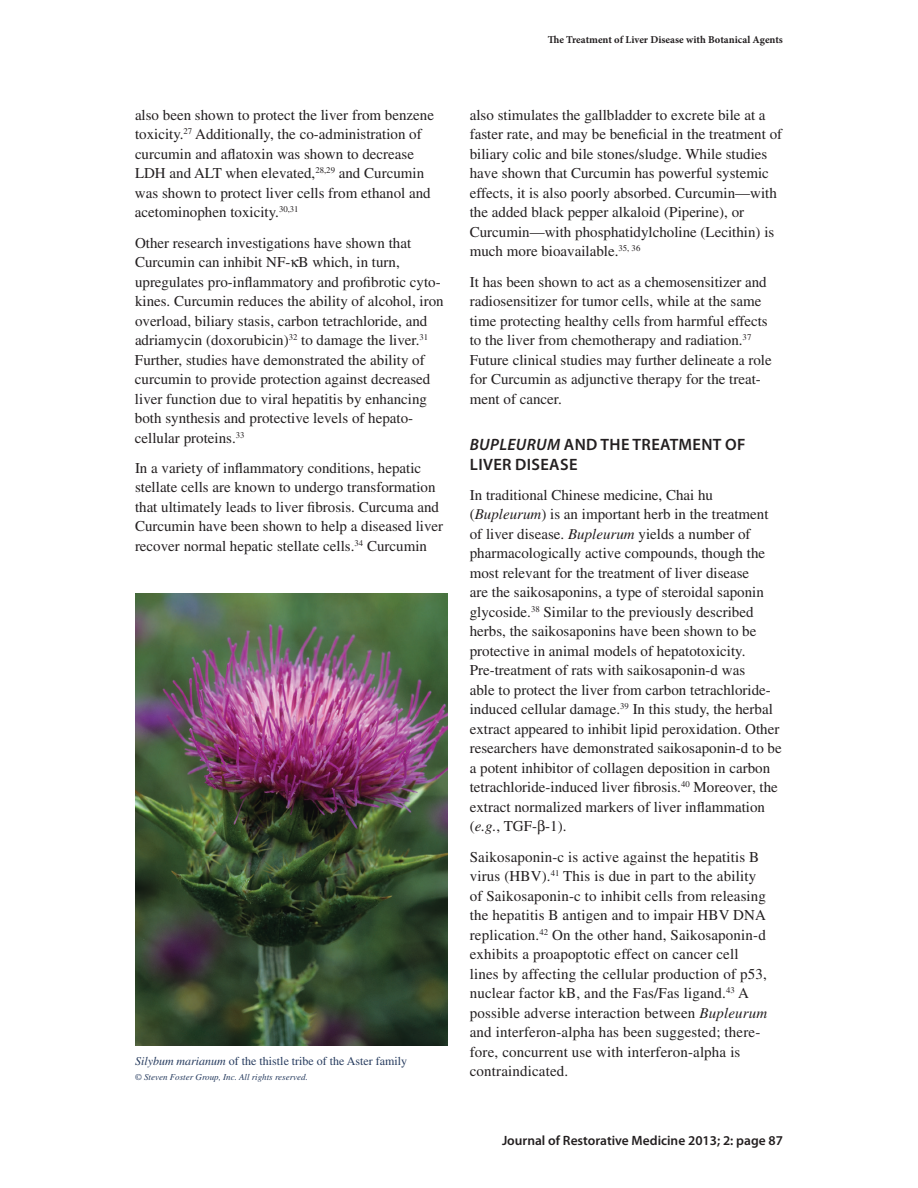
<style>
.page{position:relative;width:918px;height:1188px;background:#fff}
.page>*{position:absolute;margin:0;border:0;box-sizing:border-box;transform-origin:0 0}
.t1{font:600 16.5px "Myriad Pro";letter-spacing:.02em;color:#231f20}
.t2{font:15px/19.5px "Times";color:#231f20}
.t3{font:600 13.5px "Myriad Pro";color:#231f20}
.t4{font:12px "Times";color:#263b5e}
.t5{font:700 10.5px "Minion Pro";color:#231f20}
.t6{font:italic 9px "Times";color:#263b5e}
.s1{font-style:italic}
.s2{font-style:normal}
</style>
<div class="page">
<img style="left:135px;top:594px;width:312px;height:452px">
<p class="t2" style="left:135px;top:105px;width:301px">also been shown to protect the liver from benzene toxicity.<sup>27</sup> Additionally, the co-administration of curcumin and aflatoxin was shown to decrease LDH and ALT when elevated,<sup>28,29</sup> and Curcumin was shown to protect liver cells from ethanol and acetominophen toxicity.<sup>30,31</sup></p>
<p class="t2" style="left:135px;top:233px;width:310px">Other research investigations have shown that Curcumin can inhibit NF- B which, in turn, upregulates pro-inflammatory and profibrotic cyto&shy;kines. Curcumin reduces the ability of alcohol, iron overload, biliary stasis, carbon tetrachloride, and adriamycin (doxorubicin)<sup>32</sup> to damage the liver.<sup>31<br></sup>Further, studies have demonstrated the ability of curcumin to provide protection against decreased liver function due to viral hepatitis by enhancing both synthesis and protective levels of hepato&shy;cellular proteins.<sup>33</sup></p>
<p class="t2" style="left:135px;top:458px;width:310px">In a variety of inflammatory conditions, hepatic stellate cells are known to undergo transformation that ultimately leads to liver fibrosis. Curcuma and Curcumin have been shown to help a diseased liver recover normal hepatic stellate cells.<sup>34</sup> Curcumin</p>
<p class="t4" style="left:135px;top:1054px;width:274px"><span class="s1">Silybum marianum</span> of the thistle tribe of the Aster family</p>
<p class="t6" style="left:135px;top:1072px;width:174px"><span class="s2">©</span> Steven Foster Group, Inc. All rights reserved.</p>
<p class="t5" style="left:548px;top:32px;width:237px">The Treatment of Liver Disease with Botanical Agents</p>
<p class="t2" style="left:470px;top:105px;width:314px">also stimulates the gallbladder to excrete bile at a faster rate, and may be beneficial in the treatment of biliary colic and bile stones/sludge. While studies have shown that Curcumin has powerful systemic effects, it is also poorly absorbed. Curcumin—with the added black pepper alkaloid (Piperine), or Curcumin—with phosphatidylcholine (Lecithin) is much more bioavailable.<sup>35,</sup> <sup>36</sup></p>
<p class="t2" style="left:470px;top:272px;width:304px">It has been shown to act as a chemosensitizer and radiosensitizer for tumor cells, while at the same time protecting healthy cells from harmful effects to the liver from chemotherapy and radiation.<sup>37<br></sup>Future clinical studies may further delineate a role for Curcumin as adjunctive therapy for the treat&shy;ment of cancer.</p>
<p class="t1" style="left:470px;top:434px;width:202px"><span class="s1">BUPLEURUM</span> and th e Treatm</p>
<p class="t1" style="left:693px;top:434px;width:55px">ent of</p>
<p class="t1" style="left:470px;top:453px;width:109px">Liver Disease</p>
<p class="t2" style="left:470px;top:485px;width:314px">In traditional Chinese medicine, Chai hu (<span class="s1">Bupleurum</span>) is an important herb in the treatment of liver disease. <span class="s1">Bupleurum</span> yields a number of pharmacologically active compounds, though the most relevant for the treatment of liver disease<br>are the saikosaponins, a type of steroidal saponin glycoside.<sup>38</sup> Similar to the previously described herbs, the saikosaponins have been shown to be protective in animal models of hepatotoxicity.<br>Pre-treatment of rats with saikosaponin-d was<br>able to protect the liver from carbon tetrachloride&shy;induced cellular damage.<sup>39</sup> In this study, the herbal extract appeared to inhibit lipid peroxidation. Other researchers have demonstrated saikosaponin-d to be a potent inhibitor of collagen deposition in carbon tetrachloride-induced liver fibrosis.<sup>40</sup> Moreover, the extract normalized markers of liver inflammation (<span class="s1">e.g.</span>, TGF- -1).</p>
<p class="t2" style="left:470px;top:847px;width:299px">Saikosaponin-c is active against the hepatitis B virus (HBV).<sup>41</sup> This is due in part to the ability of Saikosaponin-c to inhibit cells from releasing the hepatitis B antigen and to impair HBV DNA replication.<sup>42</sup> On the other hand, Saikosaponin-d exhibits a proapoptotic effect on cancer cell lines by affecting the cellular production of p53, nuclear factor kB, and the Fas/Fas ligand.<sup>43</sup> A possible adverse interaction between <span class="s1">Bupleurum </span>and interferon-alpha has been suggested; there&shy;fore, concurrent use with interferon-alpha is contraindicated.</p>
<p class="t3" style="left:502px;top:1132px;width:282px">Journal of Restorative Medicine 2013; 2: page 87</p>
</div>
